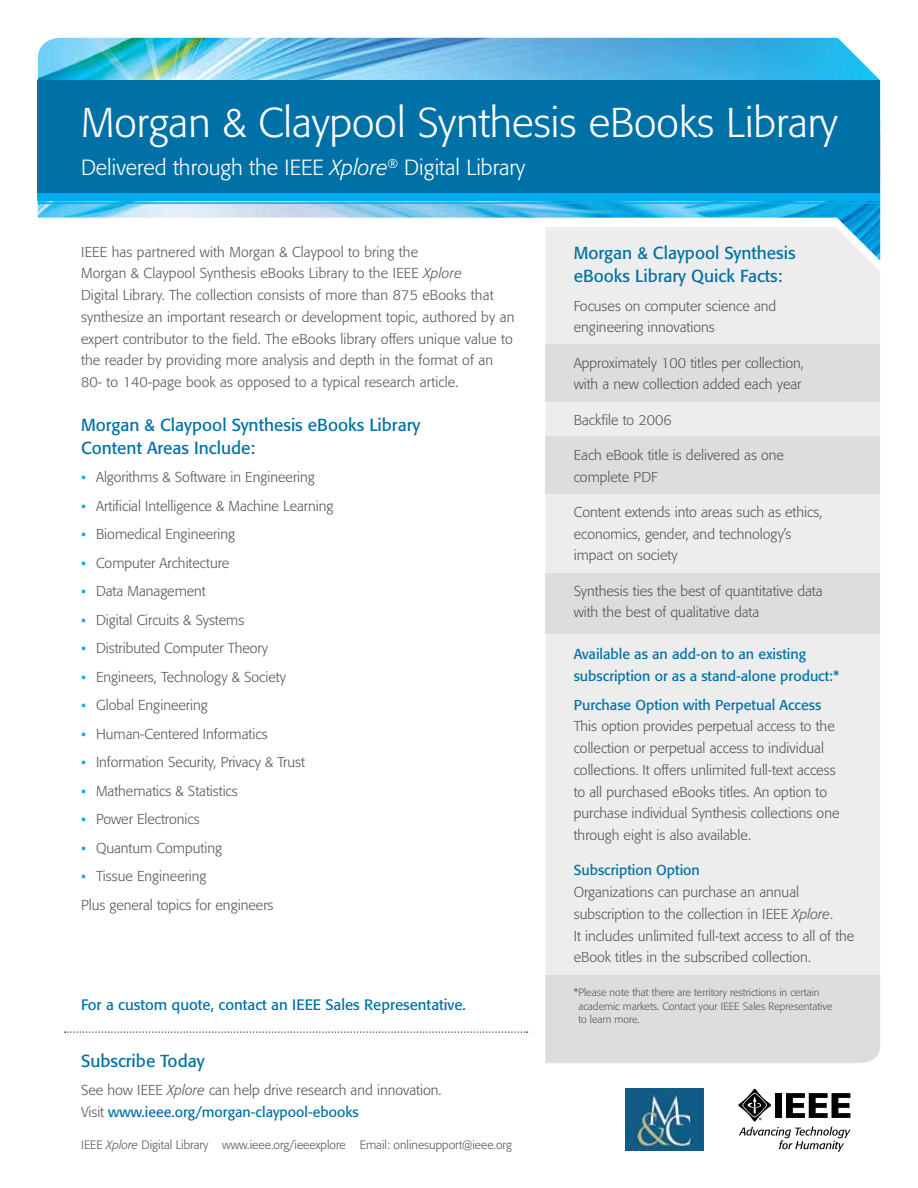
<style>
.page{position:relative;width:918px;height:1188px;background:#fff}
.page>*{position:absolute;margin:0;border:0;box-sizing:border-box;transform-origin:0 0}
.t1{font:300 41.25px "Formata";color:#fff}
.t2{font:300 21.75px "Formata";color:#fff}
.t3{font:17.25px/23.2px "Formata";color:#0071a6}
.t4{font:15px "Formata";color:#0071a6}
.t5{font:300 14.25px/21.8px "Formata";color:#57565b}
.t6{font:14.25px/21.8px "Formata";color:#0071a6}
.t7{font:300 12px "Formata";color:#57565b}
.t8{font:300 10.5px/13.5px "Formata";color:#57565b}
.s1{font-style:italic}
.s2{font-family:"Calibri";font-weight:400;color:#00aeef}
.s3{font-weight:400;color:#0071a6}
</style>
<div class="page">
<div style="left:545px;top:261px;width:335px;height:714px;background:#ededee"></div>
<div style="left:545px;top:344px;width:335px;height:58px;background:#dcddde"></div>
<div style="left:545px;top:436px;width:335px;height:58px;background:#dcddde"></div>
<div style="left:545px;top:573px;width:335px;height:60px;background:#dcddde"></div>
<div style="left:545px;top:975px;width:335px;height:88px;background:#dcddde"></div>
<img style="left:38px;top:38px;width:842px;height:223px">
<div style="left:38px;top:81px;width:842px;height:115px;background:#0071a6"></div>
<div style="left:38px;top:193px;width:842px;height:8px;background:#00aeef"></div>
<hr style="left:38px;top:202px;width:842px;height:2px;background:#00aeef">
<svg style="left:65px;top:1031px;width:463px;height:2px"></svg>
<svg style="left:738px;top:1089px;width:112px;height:63px"></svg>
<img style="left:625px;top:1089px;width:79px;height:61px">
<h1 class="t1" style="left:81px;top:98px;width:758px">Morgan &amp; Claypool Synthesis eBooks Library</h1>
<h2 class="t2" style="left:81px;top:154px;width:446px">Delivered through the IEEE <span class="s1">Xplore</span><sup>®</sup> Digital Library</h2>
<p class="t5" style="left:81px;top:241px;width:435px">IEEE has partnered with Morgan &amp; Claypool to bring the<br>Morgan &amp; Claypool Synthesis eBooks Library to the IEEE <span class="s1">Xplore<br></span>Digital Library. The collection consists of more than 875 eBooks that synthesize an important research or development topic, authored by an expert contributor to the field. The eBooks library offers unique value to the reader by providing more analysis and depth in the format of an 80- to 140-page book as opposed to a typical research article.</p>
<p class="t3" style="left:81px;top:413px;width:341px">Morgan &amp; Claypool Synthesis eBooks Library<br>Content Areas Include:</p>
<p class="t5" style="left:81px;top:467px;width:235px"><span class="s2">▪</span> Algorithms &amp; Software in Engineering</p>
<p class="t5" style="left:81px;top:495px;width:254px"><span class="s2">▪</span> Artificial Intelligence &amp; Machine Learning</p>
<p class="t5" style="left:81px;top:524px;width:155px"><span class="s2">▪</span> Biomedical Engineering</p>
<p class="t5" style="left:81px;top:552px;width:150px"><span class="s2">▪</span> Computer Architecture</p>
<p class="t5" style="left:81px;top:581px;width:126px"><span class="s2">▪</span> Data Management</p>
<p class="t5" style="left:81px;top:609px;width:165px"><span class="s2">▪</span> Digital Circuits &amp; Systems</p>
<p class="t5" style="left:81px;top:638px;width:188px"><span class="s2">▪</span> Distributed Computer Theory</p>
<p class="t5" style="left:81px;top:666px;width:206px"><span class="s2">▪</span> Engineers, Technology &amp; Society</p>
<p class="t5" style="left:81px;top:695px;width:128px"><span class="s2">▪</span> Global Engineering</p>
<p class="t5" style="left:81px;top:723px;width:188px"><span class="s2">▪</span> Human-Centered Informatics</p>
<p class="t5" style="left:81px;top:752px;width:225px"><span class="s2">▪</span> Information Security, Privacy &amp; Trust</p>
<p class="t5" style="left:81px;top:780px;width:158px"><span class="s2">▪</span> Mathematics &amp; Statistics</p>
<p class="t5" style="left:81px;top:809px;width:120px"><span class="s2">▪</span> Power Electronics</p>
<p class="t5" style="left:81px;top:837px;width:142px"><span class="s2">▪</span> Quantum Computing</p>
<p class="t5" style="left:81px;top:862px;width:194px;line-height:28.5px"><span class="s2">▪</span> Tissue Engineering<br>Plus general topics for engineers</p>
<p class="t4" style="left:81px;top:996px;width:387px">For a custom quote, contact an IEEE Sales Representative.</p>
<p class="t3" style="left:81px;top:1049px;width:125px">Subscribe Today</p>
<p class="t5" style="left:81px;top:1079px;width:362px">See how IEEE <span class="s1">Xplore</span> can help drive research and innovation.<br>Visit <span class="s3">www.ieee.org/morgan-claypool-ebooks</span></p>
<p class="t7" style="left:81px;top:1138px;width:432px">IEEE <span class="s1">Xplore</span> Digital Library www.ieee.org/ieeexplore Email: onlinesupport@ieee.org</p>
<p class="t3" style="left:574px;top:241px;width:223px">Morgan &amp; Claypool Synthesis eBooks Library Quick Facts:</p>
<p class="t5" style="left:574px;top:295px;width:204px">Focuses on computer science and engineering innovations</p>
<p class="t5" style="left:574px;top:352px;width:232px">Approximately 100 titles per collection, with a new collection added each year</p>
<p class="t5" style="left:574px;top:409px;width:99px">Backfile to 2006</p>
<p class="t5" style="left:574px;top:444px;width:212px">Each eBook title is delivered as one complete PDF</p>
<p class="t5" style="left:574px;top:501px;width:250px">Content extends into areas such as ethics, economics, gender, and technology’s impact on society</p>
<p class="t5" style="left:574px;top:580px;width:250px">Synthesis ties the best of quantitative data with the best of qualitative data</p>
<p class="t6" style="left:574px;top:643px;width:267px">Available as an add-on to an existing subscription or as a stand-alone product:*</p>
<p class="t6" style="left:574px;top:694px;width:249px">Purchase Option with Perpetual Access</p>
<p class="t5" style="left:574px;top:716px;width:267px">This option provides perpetual access to the collection or perpetual access to individual collections. It offers unlimited full-text access to all purchased eBooks titles. An option to purchase individual Synthesis collections one through eight is also available.</p>
<p class="t6" style="left:574px;top:859px;width:128px">Subscription Option</p>
<p class="t5" style="left:574px;top:881px;width:282px">Organizations can purchase an annual subscription to the collection in IEEE <span class="s1">Xplore</span>.<br>It includes unlimited full-text access to all of the eBook titles in the subscribed collection.</p>
<p class="t8" style="left:578px;top:986px;width:256px;text-indent:-5px">*Please note that there are territory restrictions in certain academic markets. Contact your IEEE Sales Representative to learn more.</p>
</div>
